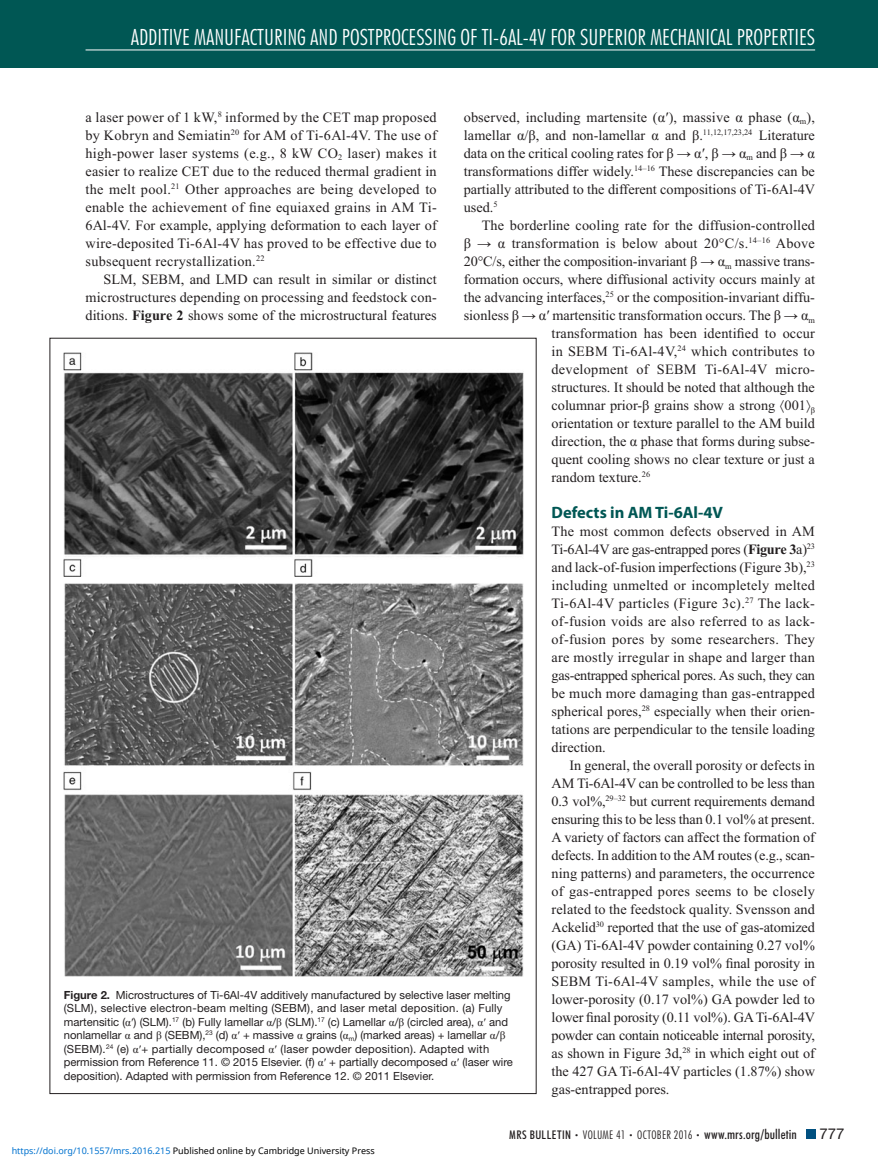
<style>
.page{position:relative;width:878px;height:1175px;background:#fff}
.page>*{position:absolute;margin:0;border:0;box-sizing:border-box;transform-origin:0 0}
.t1{font:300 condensed 22.5px "Futura BT";color:#fff}
.t2{font:700 16.5px "Myriad Pro";color:#005754}
.t3{font:15px "Helvetica Neue LT Std";color:#231f20}
.t4{font:14.25px/18px "Times New Roman";color:#231f20;text-align:justify}
.t5{font:14.25px "Times New Roman";letter-spacing:.02em;color:#231f20}
.t6{font:500 condensed 13.5px "Futura BT";letter-spacing:.01em;color:#231f20}
.t7{font:11.25px/13.5px "Helvetica Neue LT Std";color:#231f20}
.t8{font:9px "Noto Sans";color:#000}
.s1{font-weight:700}
.s2{font-family:"Times New Roman"}
.s3{color:#0172cf}
.s4{font-size:12px}
.s5{font-weight:300;font-size:7.5px}
.s6{font-weight:300;font-size:12px}
</style>
<div class="page">
<div style="left:0;top:0;width:878px;height:68px;background:#005754"></div>
<hr style="left:86px;top:50px;width:729px;height:1px;background:#fff">
<div style="left:806px;top:1130px;width:9px;height:8px;background:#005080"></div>
<img style="left:64px;top:352px;width:459px;height:624px">
<h1 class="t1" style="left:131px;top:29px;width:685px">ADDITIVE MANUFACTURING AND POSTPROCESSING OF TI-6AL-4V FOR SUPERIOR MECHANICAL PROPERTIES</h1>
<p class="t4" style="left:85px;top:109px;width:353px">a laser power of 1 kW, <sup>8</sup> informed by the CET map proposed by Kobryn and Semiatin <sup>20</sup> for AM of Ti-6Al-4V. The use of high-power laser systems (e.g., 8 kW CO <sub>2</sub> laser) makes it easier to realize CET due to the reduced thermal gradient in the melt pool. <sup>21</sup> Other approaches are being developed to enable the achievement of fine equiaxed grains in AM Ti-6Al-4V. For example, applying deformation to each layer of wire-deposited Ti-6Al-4V has proved to be effective due to subsequent recrystallization. <sup>22</sup></p>
<p class="t4" style="left:85px;top:271px;width:353px;text-indent:18px">SLM, SEBM, and LMD can result in similar or distinct microstructures depending on processing and feedstock con&shy;ditions. <span class="s1">Figure 2</span> shows some of the microstructural features</p>
<p class="t4" style="left:463px;top:109px;width:353px">observed, including martensite ( α ′ ), massive α phase ( α <sub>m</sub> ), lamellar α / β , and non-lamellar α and β . <sup>11</sup> <sup>,</sup> <sup>12</sup> <sup>,</sup> <sup>17</sup> <sup>,</sup> <sup>23</sup> <sup>,</sup> <sup>24</sup> Literature data on the critical cooling rates for β → α ′ , β → α <sub>m</sub> and β → α transformations differ widely. <sup>14</sup> <sup>–</sup> <sup>16</sup> These discrepancies can be partially attributed to the different compositions of Ti-6Al-4V used. <sup>5</sup></p>
<p class="t4" style="left:482px;top:217px;width:334px">The borderline cooling rate for the diffusion-controlled</p>
<p class="t5" style="left:463px;top:237px;width:353px">β → α transformation is below about 20°C/s. <sup>14</sup> <sup>–</sup> <sup>16</sup> Above</p>
<p class="t4" style="left:463px;top:253px;width:353px">20°C/s, either the composition-invariant β → α <sub>m</sub> massive trans-</p>
<p class="t4" style="left:464px;top:271px;width:353px">formation occurs, where diffusional activity occurs mainly at</p>
<p class="t4" style="left:464px;top:289px;width:353px">the advancing interfaces, <sup>25</sup> or the composition-invariant diffu-</p>
<p class="t4" style="left:463px;top:307px;width:353px">sionless β → α ′ martensitic transformation occurs. The β → α <sub>m</sub></p>
<p class="t4" style="left:551px;top:325px;width:265px">transformation has been identified to occur</p>
<p class="t5" style="left:551px;top:345px;width:265px">in SEBM Ti-6Al-4V, <sup>24</sup> which contributes to</p>
<p class="t5" style="left:551px;top:363px;width:265px">development of SEBM Ti-6Al-4V micro-</p>
<p class="t4" style="left:551px;top:379px;width:265px">structures. It should be noted that although the</p>
<p class="t4" style="left:551px;top:397px;width:265px">columnar prior- β grains show a strong 〈001〉 <sub>β</sub></p>
<p class="t4" style="left:551px;top:415px;width:265px">orientation or texture parallel to the AM build</p>
<p class="t4" style="left:551px;top:433px;width:265px">direction, the α phase that forms during subse-</p>
<p class="t4" style="left:551px;top:451px;width:265px">quent cooling shows no clear texture or just a</p>
<p class="t4" style="left:551px;top:469px;width:100px">random texture. <sup>26</sup></p>
<p class="t2" style="left:551px;top:506px;width:173px">Defects in AM Ti-6Al-4V</p>
<p class="t4" style="left:551px;top:523px;width:265px">The most common defects observed in AM Ti-6Al-4V are gas-entrapped pores ( <span class="s1">Figure 3</span> a ) <sup>23 </sup>and lack-of-fusion imperfections ( Figure 3b ), <sup>23 </sup>including unmelted or incompletely melted Ti-6Al-4V particles ( Figure 3c ). <sup>27</sup> The lack&shy;of-fusion voids are also referred to as lack&shy;of-fusion pores by some researchers. They are mostly irregular in shape and larger than gas-entrapped spherical pores. As such, they can be much more damaging than gas-entrapped spherical pores, <sup>28</sup> especially when their orien&shy;tations are perpendicular to the tensile loading direction.</p>
<p class="t4" style="left:551px;top:757px;width:265px;text-indent:18px">In general, the overall porosity or defects in AM Ti-6Al-4V can be controlled to be less than 0.3 vol%, <sup>29</sup> <sup>–</sup> <sup>32</sup> but current requirements demand ensuring this to be less than 0.1 vol% at present.<br>A variety of factors can affect the formation of defects. In addition to the AM routes (e.g., scan&shy;ning patterns) and parameters, the occurrence of gas-entrapped pores seems to be closely related to the feedstock quality. Svensson and Ackelid <sup>30</sup> reported that the use of gas-atomized (GA) Ti-6Al-4V powder containing 0.27 vol% porosity resulted in 0.19 vol% final porosity in SEBM Ti-6Al-4V samples, while the use of lower-porosity (0.17 vol%) GA powder led to lower final porosity (0.11 vol%). GA Ti-6Al-4V powder can contain noticeable internal porosity, as shown in Figure 3d , <sup>28</sup> in which eight out of the 427 GA Ti-6Al-4V particles (1.87%) show gas-entrapped pores.</p>
<p class="t7" style="left:64px;top:989px;width:450px"><span class="s1">Figure 2.</span> Microstructures of Ti-6Al-4V additively manufactured by selective laser melting (SLM), selective electron-beam melting (SEBM), and laser metal deposition. (a) Fully martensitic ( <span class="s2">α′</span>) (SLM). <sup>17</sup> (b) Fully lamellar <span class="s2">α</span>/ <span class="s2">β</span> (SLM). <sup>17</sup> (c) Lamellar <span class="s2">α</span>/ <span class="s2">β</span> (circled area), <span class="s2">α′</span> and nonlamellar <span class="s2">α</span> and <span class="s2">β</span> (SEBM), <sup>23</sup> (d) <span class="s2">α′</span> + massive <span class="s2">α</span> grains ( <span class="s2">α</span><sub>m</sub>) (marked areas) + lamellar <span class="s2">α</span>/ <span class="s2">β </span>(SEBM). <sup>24</sup> (e) <span class="s2">α′</span>+ partially decomposed <span class="s2">α′</span> (laser powder deposition). Adapted with permission from Reference 11 . © 2015 Elsevier. (f) <span class="s2">α′</span> + partially decomposed <span class="s2">α′</span> (laser wire deposition). Adapted with permission from Reference 12 . © 2011 Elsevier.</p>
<p class="t8" style="left:12px;top:1143px;width:364px"><span class="s3">https://doi.org/10.1557/mrs.2016.215</span> Published online by Cambridge University Press</p>
<p class="t6" style="left:509px;top:1129px;width:289px"><span class="s4">MRS BULLETIN</span> <span class="s5">•</span> <span class="s6">VOLUME 41</span> <span class="s5">•</span> <span class="s6">OCTOBER 2016</span> <span class="s5">•</span> www.mrs.org/bulletin</p>
<p class="t3" style="left:819px;top:1128px;width:27px">777</p>
</div>
